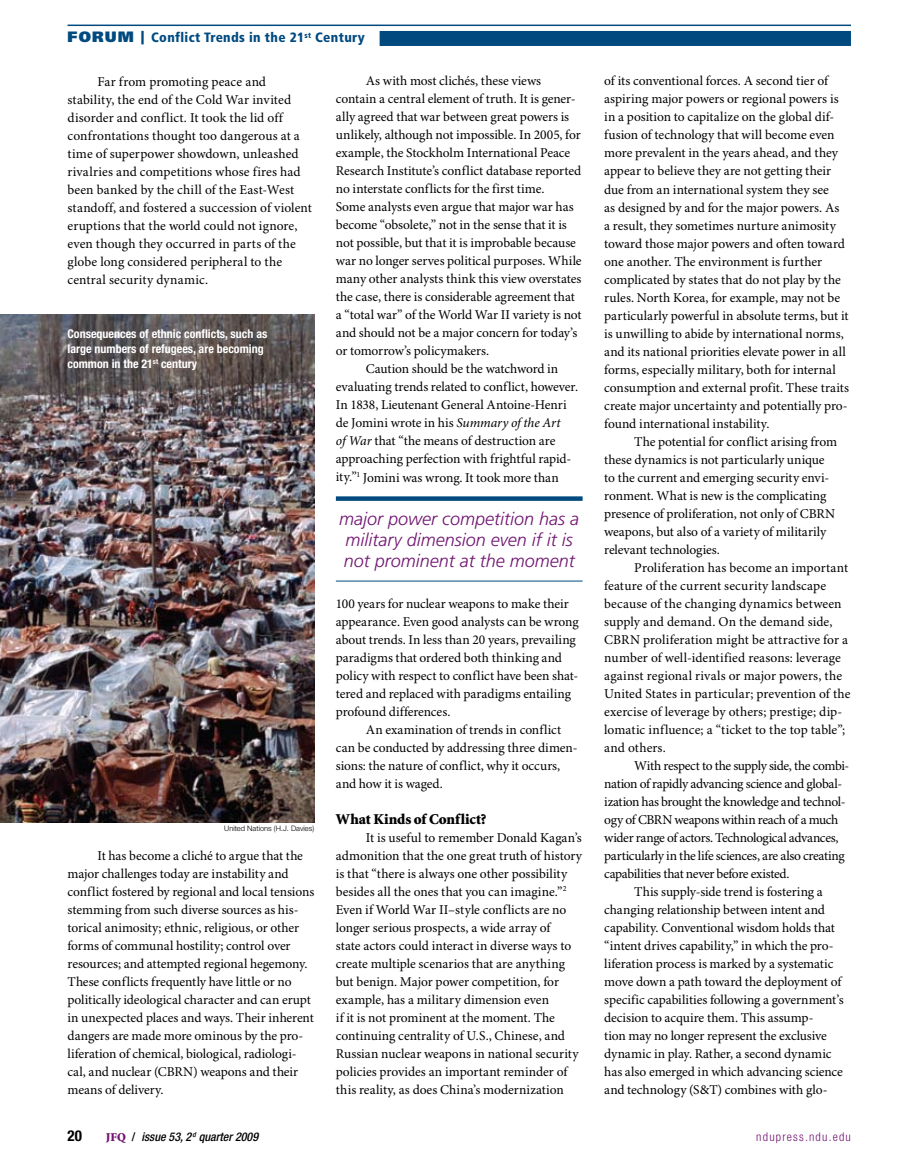
<style>
.page{position:relative;width:905px;height:1175px;background:#fff}
.page>*{position:absolute;margin:0;border:0;box-sizing:border-box;transform-origin:0 0}
.t1{font:italic 300 18px/21px "Frutiger LT Std";color:#711471}
.t2{font:900 15px "Minion Std";color:#000}
.t3{font:700 condensed 15px "Helvetica Neue LT Std";color:#000}
.t4{font:13.5px/18px "Minion Pro";letter-spacing:-.005em;color:#000}
.t5{font:13.5px "Minion Pro";letter-spacing:-.03em;color:#000}
.t6{font:900 condensed 13.5px "Frutiger LT Std";letter-spacing:.025em;color:#004a80}
.t7{font:13.5px "Minion Pro";letter-spacing:-.025em;color:#000}
.t8{font:700 condensed 12px/15px "Helvetica Neue LT Std";color:#fff}
.t9{font:italic 500 condensed 12px "Helvetica Neue LT Std";color:#000}
.t10{font:300 condensed 12px "Helvetica Neue LT Std";letter-spacing:.1em;color:#711471}
.t11{font:300 7.5px "Helvetica Neue LT Std";color:#000}
.s1{font-stretch:normal;font-size:15px}
.s2{font-stretch:normal}
.s3{font-style:italic}
.s4{font-family:"Minion Std";font-weight:900;font-style:normal;font-stretch:normal;color:#711471}
.s5{font-style:normal}
</style>
<div class="page">
<hr style="left:68px;top:25px;width:782px;height:1px;background:#004a80">
<div style="left:379px;top:31px;width:471px;height:15px;background:#004a80"></div>
<img style="left:0;top:314px;width:314px;height:508px">
<div style="left:336px;top:496px;width:246px;height:5px;background:#004a80"></div>
<hr style="left:336px;top:580px;width:246px;height:1px;background:#004a80">
<p class="t6" style="left:68px;top:30px;width:299px"><span class="s1">FORUM</span> <span class="s2">|</span> Conflict Trends in the 21<sup>st</sup> Century</p>
<p class="t4" style="left:68px;top:73px;width:246px;text-indent:30px">Far from promoting peace and stability, the end of the Cold War invited disorder and conflict. It took the lid off confrontations thought too dangerous at a time of superpower showdown, unleashed rivalries and competitions whose fires had been banked by the chill of the East-West standoff, and fostered a succession of violent eruptions that the world could not ignore, even though they occurred in parts of the globe long considered peripheral to the central security dynamic.</p>
<p class="t4" style="left:366px;top:73px;width:177px">As with most clichés, these views</p>
<p class="t4" style="left:336px;top:91px;width:241px">contain a central element of truth. It is gener-</p>
<p class="t4" style="left:336px;top:109px;width:235px">ally agreed that war between great powers is</p>
<p class="t4" style="left:336px;top:127px;width:246px">unlikely, although not impossible. In 2005, for</p>
<p class="t4" style="left:336px;top:145px;width:236px">example, the Stockholm International Peace</p>
<p class="t4" style="left:336px;top:163px;width:247px">Research Institute’s conflict database reported</p>
<p class="t4" style="left:336px;top:181px;width:210px">no interstate conflicts for the first time.</p>
<p class="t4" style="left:336px;top:199px;width:239px">Some analysts even argue that major war has</p>
<p class="t4" style="left:336px;top:217px;width:232px">become “obsolete,” not in the sense that it is</p>
<p class="t4" style="left:336px;top:235px;width:242px">not possible, but that it is improbable because</p>
<p class="t4" style="left:336px;top:253px;width:247px">war no longer serves political purposes. While</p>
<p class="t4" style="left:336px;top:271px;width:247px">many other analysts think this view overstates</p>
<p class="t4" style="left:336px;top:289px;width:240px">the case, there is considerable agreement that</p>
<p class="t4" style="left:336px;top:307px;width:247px">a “total war” of the World War II variety is not</p>
<p class="t4" style="left:336px;top:325px;width:243px">and should not be a major concern for today’s</p>
<p class="t4" style="left:336px;top:343px;width:155px">or tomorrow’s policymakers.</p>
<p class="t4" style="left:366px;top:361px;width:194px">Caution should be the watchword in</p>
<p class="t4" style="left:336px;top:379px;width:244px">evaluating trends related to conflict, however.</p>
<p class="t4" style="left:336px;top:397px;width:232px">In 1838, Lieutenant General Antoine-Henri</p>
<p class="t4" style="left:336px;top:415px;width:226px">de Jomini wrote in his <span class="s3">Summary of the Art</span></p>
<p class="t4" style="left:336px;top:433px;width:221px"><span class="s3">of War</span> that “the means of destruction are</p>
<p class="t4" style="left:336px;top:451px;width:237px">approaching perfection with frightful rapid-</p>
<p class="t4" style="left:336px;top:469px;width:224px">ity.”<sup>1</sup> Jomini was wrong. It took more than</p>
<p class="t8" style="left:68px;top:326px;width:201px">Consequences of ethnic conflicts, such as large numbers of refugees, are becoming common in the 21<sup>st</sup> century</p>
<p class="t11" style="left:224px;top:823px;width:92px">United Nations (H.J. Davies)</p>
<p class="t4" style="left:68px;top:847px;width:248px;text-indent:30px">It has become a cliché to argue that the major challenges today are instability and conflict fostered by regional and local tensions stemming from such diverse sources as his&shy;torical animosity; ethnic, religious, or other forms of communal hostility; control over resources; and attempted regional hegemony.<br>These conflicts frequently have little or no politically ideological character and can erupt in unexpected places and ways. Their inherent dangers are made more ominous by the pro&shy;liferation of chemical, biological, radiologi&shy;cal, and nuclear (CBRN) weapons and their means of delivery.</p>
<h1 class="t1" style="left:339px;top:508px;width:242px">major power competition has a military dimension even if it is not prominent at the moment</h1>
<p class="t4" style="left:336px;top:595px;width:244px">100 years for nuclear weapons to make their appearance. Even good analysts can be wrong about trends. In less than 20 years, prevailing paradigms that ordered both thinking and policy with respect to conflict have been shat&shy;tered and replaced with paradigms entailing profound differences.</p>
<p class="t4" style="left:336px;top:721px;width:243px;text-indent:30px">An examination of trends in conflict can be conducted by addressing three dimen&shy;sions: the nature of conflict, why it occurs, and how it is waged.</p>
<p class="t2" style="left:336px;top:811px;width:152px">What Kinds of Conflict?</p>
<p class="t4" style="left:336px;top:829px;width:248px;text-indent:30px">It is useful to remember Donald Kagan’s admonition that the one great truth of history is that “there is always one other possibility besides all the ones that you can imagine.”<sup>2<br></sup>Even if World War II–style conflicts are no longer serious prospects, a wide array of<br>state actors could interact in diverse ways to create multiple scenarios that are anything but benign. Major power competition, for example, has a military dimension even<br>if it is not prominent at the moment. The continuing centrality of U.S., Chinese, and Russian nuclear weapons in national security policies provides an important reminder of this reality, as does China’s modernization</p>
<p class="t4" style="left:604px;top:73px;width:246px">of its conventional forces. A second tier of aspiring major powers or regional powers is in a position to capitalize on the global dif&shy;fusion of technology that will become even more prevalent in the years ahead, and they appear to believe they are not getting their due from an international system they see<br>as designed by and for the major powers. As<br>a result, they sometimes nurture animosity toward those major powers and often toward one another. The environment is further complicated by states that do not play by the rules. North Korea, for example, may not be particularly powerful in absolute terms, but it is unwilling to abide by international norms, and its national priorities elevate power in all forms, especially military, both for internal consumption and external profit. These traits create major uncertainty and potentially pro&shy;found international instability.</p>
<p class="t4" style="left:604px;top:433px;width:234px;text-indent:30px">The potential for conflict arising from these dynamics is not particularly unique to the current and emerging security envi&shy;ronment. What is new is the complicating presence of proliferation, not only of CBRN weapons, but also of a variety of militarily relevant technologies.</p>
<p class="t4" style="left:604px;top:559px;width:248px;text-indent:30px">Proliferation has become an important feature of the current security landscape because of the changing dynamics between supply and demand. On the demand side, CBRN proliferation might be attractive for a number of well-identified reasons: leverage against regional rivals or major powers, the United States in particular; prevention of the exercise of leverage by others; prestige; dip&shy;lomatic influence; a “ticket to the top table”; and others.</p>
<p class="t5" style="left:634px;top:757px;width:217px">With respect to the supply side, the combi-</p>
<p class="t5" style="left:604px;top:775px;width:239px">nation of rapidly advancing science and global-</p>
<p class="t5" style="left:604px;top:793px;width:243px">ization has brought the knowledge and technol-</p>
<p class="t5" style="left:604px;top:811px;width:236px">ogy of CBRN weapons within reach of a much</p>
<p class="t5" style="left:604px;top:829px;width:236px">wider range of actors. Technological advances,</p>
<p class="t4" style="left:604px;top:846px;width:242px">particularly in the life sciences, are also creating</p>
<p class="t7" style="left:604px;top:865px;width:187px">capabilities that never before existed.</p>
<p class="t4" style="left:634px;top:882px;width:190px">This supply-side trend is fostering a</p>
<p class="t4" style="left:604px;top:900px;width:222px">changing relationship between intent and</p>
<p class="t4" style="left:604px;top:918px;width:232px">capability. Conventional wisdom holds that</p>
<p class="t4" style="left:604px;top:936px;width:231px">“intent drives capability,” in which the pro-</p>
<p class="t4" style="left:604px;top:954px;width:231px">liferation process is marked by a systematic</p>
<p class="t4" style="left:604px;top:972px;width:238px">move down a path toward the deployment of</p>
<p class="t4" style="left:604px;top:990px;width:241px">specific capabilities following a government’s</p>
<p class="t4" style="left:604px;top:1008px;width:211px">decision to acquire them. This assump-</p>
<p class="t4" style="left:604px;top:1026px;width:224px">tion may no longer represent the exclusive</p>
<p class="t4" style="left:604px;top:1044px;width:229px">dynamic in play. Rather, a second dynamic</p>
<p class="t4" style="left:604px;top:1062px;width:240px">has also emerged in which advancing science</p>
<p class="t4" style="left:604px;top:1080px;width:225px">and technology (S&amp;T) combines with glo-</p>
<p class="t3" style="left:68px;top:1126px;width:16px">20</p>
<p class="t9" style="left:106px;top:1129px;width:154px"><span class="s4">JFQ</span> <span class="s5">/</span> issue 53, 2 <sup>d</sup> quarter 2009</p>
<p class="t10" style="left:756px;top:1129px;width:96px">ndupress.ndu.edu</p>
</div>
